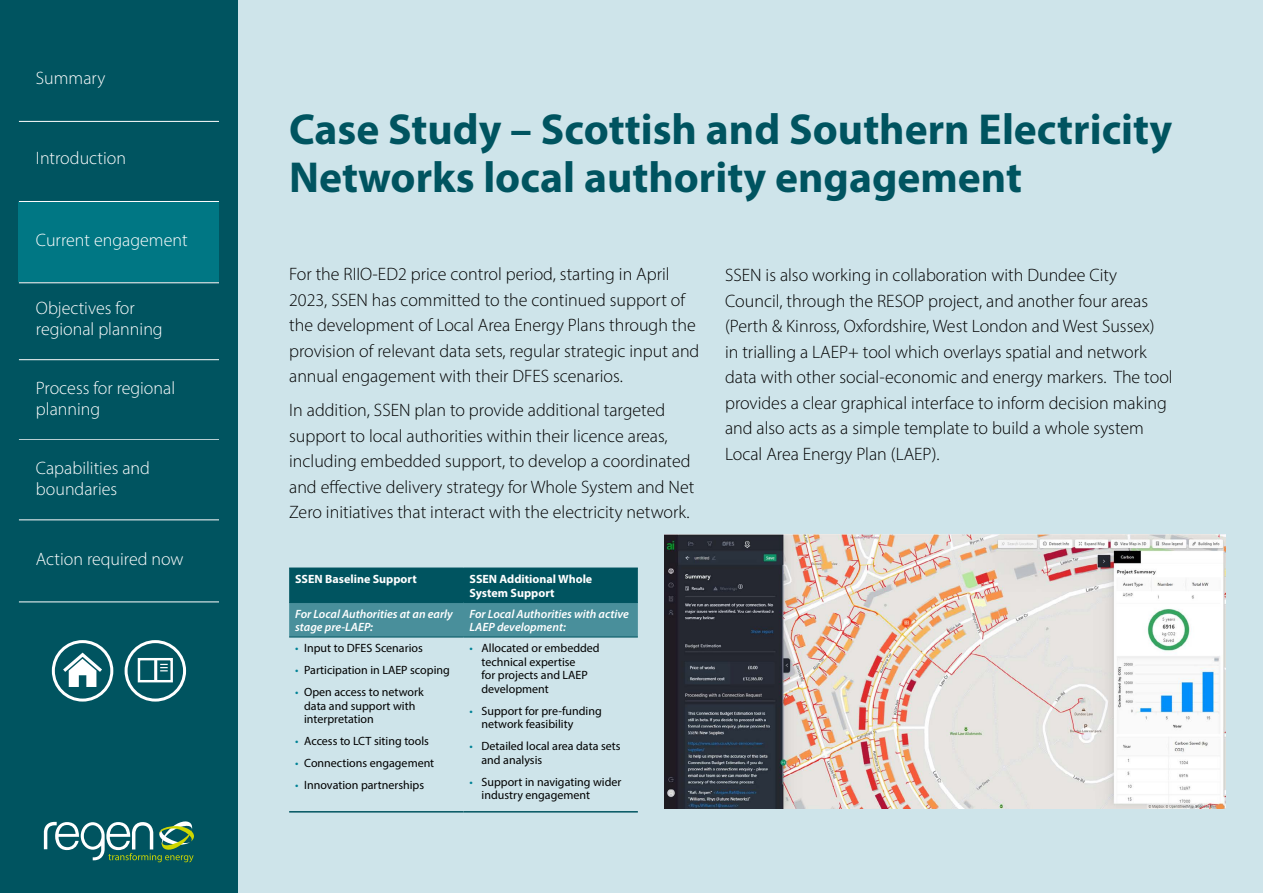
<style>
.page{position:relative;width:1263px;height:893px;background:#fff}
.page>*{position:absolute;margin:0;border:0;box-sizing:border-box;transform-origin:0 0}
.t1{font:700 43.5px/48px "Myriad Pro";color:#005460}
.t2{font:300 18px/25.5px "Myriad Pro";color:#000}
.t3{font:300 18px/21.6px "Myriad Pro";color:#fff}
.t4{font:12px/13.5px "Myriad Pro";color:#000}
.t5{font:italic 600 12px/13.5px "Myriad Pro";color:#fff}
.t6{font:700 12px/13.5px "Myriad Pro";color:#fff}
.s1{color:#008296}
</style>
<div class="page">
<div style="left:0;top:0;width:238px;height:893px;background:#005460"></div>
<div style="left:238px;top:0;width:1025px;height:893px;background:#cee4ea"></div>
<img style="left:664px;top:535px;width:561px;height:274px">
<svg style="left:289px;top:569px;width:349px;height:68px;background:#24717d"></svg>
<hr style="left:289px;top:568px;width:174px;height:1px;background:#005460">
<hr style="left:463px;top:568px;width:175px;height:1px;background:#005460">
<hr style="left:289px;top:602px;width:174px;height:1px;background:#005460">
<hr style="left:463px;top:602px;width:175px;height:1px;background:#005460">
<hr style="left:289px;top:637px;width:174px;height:1px;background:#005460">
<hr style="left:463px;top:637px;width:175px;height:1px;background:#005460">
<hr style="left:289px;top:811px;width:174px;height:1px;background:#005460">
<hr style="left:463px;top:811px;width:175px;height:1px;background:#005460">
<div style="left:52px;top:640px;width:61px;height:62px;border:3px solid #fff;border-radius:50%"></div>
<svg style="left:60px;top:650px;width:45px;height:37px"></svg>
<div style="left:125px;top:640px;width:61px;height:62px;border:3px solid #fff;border-radius:50%"></div>
<div style="left:138px;top:658px;width:35px;height:24px;border:2px solid #fff"></div>
<hr style="left:154px;top:659px;width:3px;height:22px;background:#fff">
<svg style="left:160px;top:664px;width:8px;height:7px"></svg>
<svg style="left:44px;top:821px;width:150px;height:41px"></svg>
<hr style="left:19px;top:602px;width:200px;height:1px;background:#fff">
<hr style="left:19px;top:439px;width:200px;height:1px;background:#fff">
<hr style="left:19px;top:359px;width:200px;height:1px;background:#fff">
<hr style="left:19px;top:201px;width:200px;height:1px;background:#fff">
<hr style="left:19px;top:121px;width:200px;height:1px;background:#fff">
<hr style="left:19px;top:520px;width:200px;height:1px;background:#fff">
<div style="left:19px;top:202px;width:200px;height:80px;background:#007784"></div>
<hr style="left:19px;top:283px;width:200px;height:1px;background:#fff">
<p class="t3" style="left:36px;top:67px;width:71px">Summary</p>
<p class="t3" style="left:36px;top:147px;width:92px">Introduction</p>
<p class="t3" style="left:36px;top:229px;width:153px">Current engagement</p>
<p class="t3" style="left:36px;top:297px;width:128px">Objectives for regional planning</p>
<p class="t3" style="left:36px;top:377px;width:141px">Process for regional planning</p>
<p class="t3" style="left:36px;top:457px;width:116px">Capabilities and boundaries</p>
<p class="t3" style="left:36px;top:548px;width:149px">Action required now</p>
<h1 class="t1" style="left:289px;top:104px;width:884px">Case Study – Scottish and Southern Electricity<br>Networks local authority engagement</h1>
<p class="t2" style="left:289px;top:261px;width:412px">For the RIIO-ED2 price control period, starting in April 2023, SSEN has committed to the continued support of the development of Local Area Energy Plans through the provision of relevant data sets, regular strategic input and annual engagement with their DFES scenarios.</p>
<p class="t2" style="left:289px;top:397px;width:407px">In addition, SSEN plan to provide additional targeted support to local authorities within their licence areas, including embedded support, to develop a coordinated and effective delivery strategy for Whole System and Net Zero initiatives that interact with the electricity network.</p>
<p class="t6" style="left:295px;top:572px;width:123px">SSEN Baseline Support</p>
<p class="t6" style="left:469px;top:572px;width:124px">SSEN Additional Whole<br>System Support</p>
<p class="t5" style="left:295px;top:606px;width:159px">For Local Authorities at an early stage pre-LAEP:</p>
<p class="t5" style="left:469px;top:606px;width:161px">For Local Authorities with active<br>LAEP development:</p>
<p class="t4" style="left:295px;top:641px;width:129px"><span class="s1">•</span> Input to DFES Scenarios</p>
<p class="t4" style="left:295px;top:663px;width:156px"><span class="s1">•</span> Participation in LAEP scoping</p>
<p class="t4" style="left:304px;top:685px;width:121px;text-indent:-9px"><span class="s1">•</span> Open access to network data and support with interpretation</p>
<p class="t4" style="left:295px;top:734px;width:135px"><span class="s1">•</span> Access to LCT siting tools</p>
<p class="t4" style="left:295px;top:756px;width:141px"><span class="s1">•</span> Connections engagement</p>
<p class="t4" style="left:295px;top:778px;width:131px"><span class="s1">•</span> Innovation partnerships</p>
<p class="t4" style="left:481px;top:641px;width:120px;text-indent:-12px"><span class="s1">•</span> Allocated or embedded technical expertise<br>for projects and LAEP development</p>
<p class="t4" style="left:481px;top:704px;width:122px;text-indent:-12px"><span class="s1">•</span> Support for pre-funding network feasibility</p>
<p class="t4" style="left:481px;top:739px;width:140px;text-indent:-12px"><span class="s1">•</span> Detailed local area data sets and analysis</p>
<p class="t4" style="left:481px;top:775px;width:141px;text-indent:-12px"><span class="s1">•</span> Support in navigating wider industry engagement</p>
<p class="t2" style="left:725px;top:262px;width:449px">SSEN is also working in collaboration with Dundee City Council, through the RESOP project, and another four areas (Perth &amp; Kinross, Oxfordshire, West London and West Sussex)<br>in trialling a LAEP+ tool which overlays spatial and network data with other social-economic and energy markers. The tool provides a clear graphical interface to inform decision making and also acts as a simple template to build a whole system Local Area Energy Plan (LAEP).</p>
</div>
